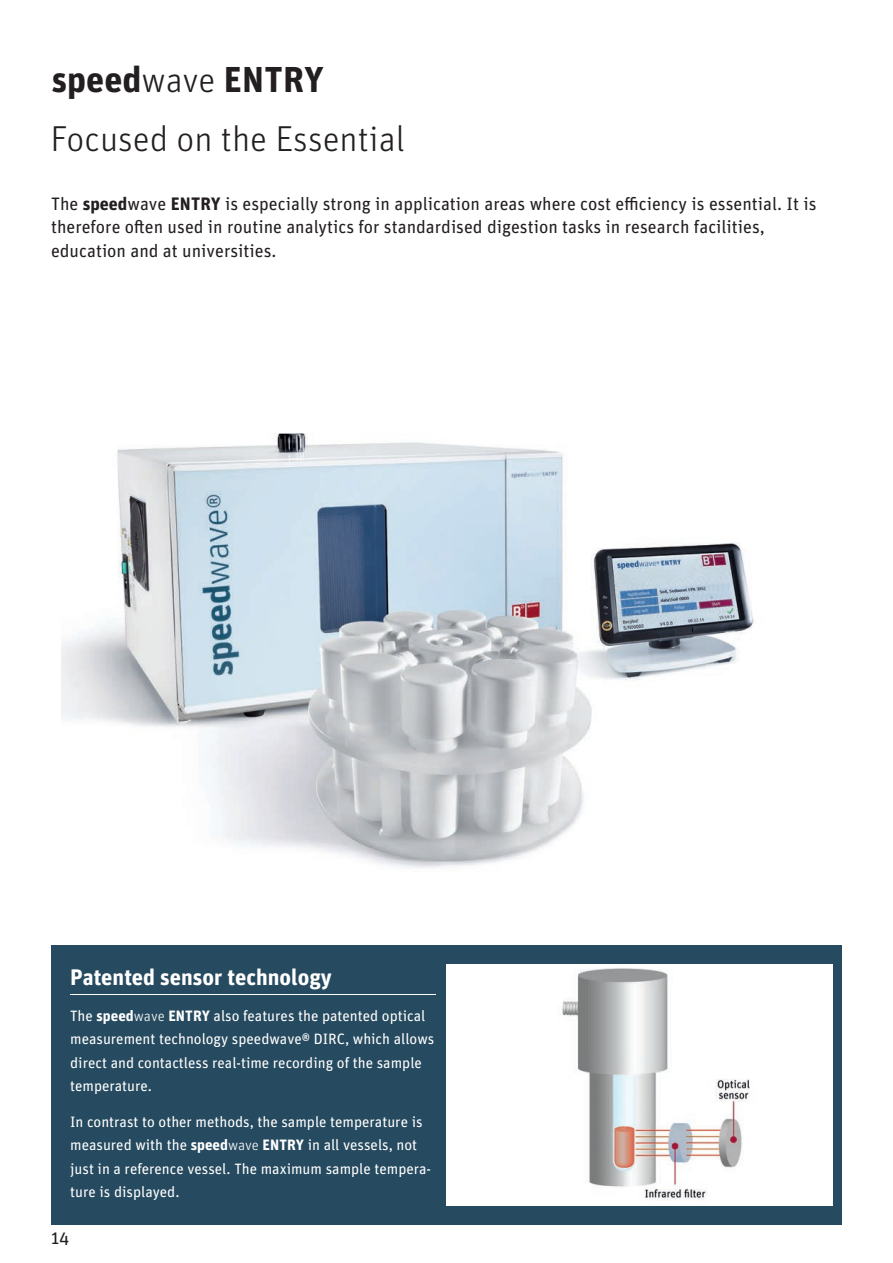
<style>
.page{position:relative;width:893px;height:1263px;background:#fff}
.page>*{position:absolute;margin:0;border:0;box-sizing:border-box;transform-origin:0 0}
.t1{font:300 36px/58.8px "Unit Pro";color:#231f20}
.t2{font:700 22.5px "Unit Pro";color:#fff}
.t3{font:18px/23.5px "Unit Pro";color:#231f20}
.t4{font:15px/23.5px "Unit Pro";color:#fff}
.s1{font-weight:700}
.s2{font-weight:300}
</style>
<div class="page">
<img style="left:62px;top:433px;width:692px;height:435px">
<div style="left:51px;top:945px;width:791px;height:280px;background:#264a5f"></div>
<hr style="left:70px;top:994px;width:366px;height:1px;background:#fff">
<div style="left:446px;top:964px;width:387px;height:241px;background:#fff"></div>
<img style="left:562px;top:968px;width:188px;height:233px">
<h1 class="t1" style="left:50px;top:50px;width:356px"><span class="s1">speed</span>wave <span class="s1">ENTRY<br></span>Focused on the Essential</h1>
<p class="t3" style="left:51px;top:191px;width:767px">The <span class="s1">speed</span>wave <span class="s1">ENTRY</span> is especially strong in application areas where cost efficiency is essential. It is therefore often used in routine analytics for standardised digestion tasks in research facilities, education and at universities.</p>
<h2 class="t2" style="left:70px;top:961px;width:263px">Patented sensor technology</h2>
<p class="t4" style="left:70px;top:1003px;width:366px">The <span class="s1">speed</span><span class="s2">wave</span> <span class="s1">ENTRY</span> also features the patented optical measurement technology speedwave® DIRC, which allows direct and contactless real-time recording of the sample temperature.</p>
<p class="t4" style="left:70px;top:1109px;width:362px">In contrast to other methods, the sample temperature is measured with the <span class="s1">speed</span><span class="s2">wave</span> <span class="s1">ENTRY</span> in all vessels, not just in a reference vessel. The maximum sample tempera&shy;ture is displayed.</p>
<p class="t3" style="left:51px;top:1225px;width:20px">14</p>
</div>
